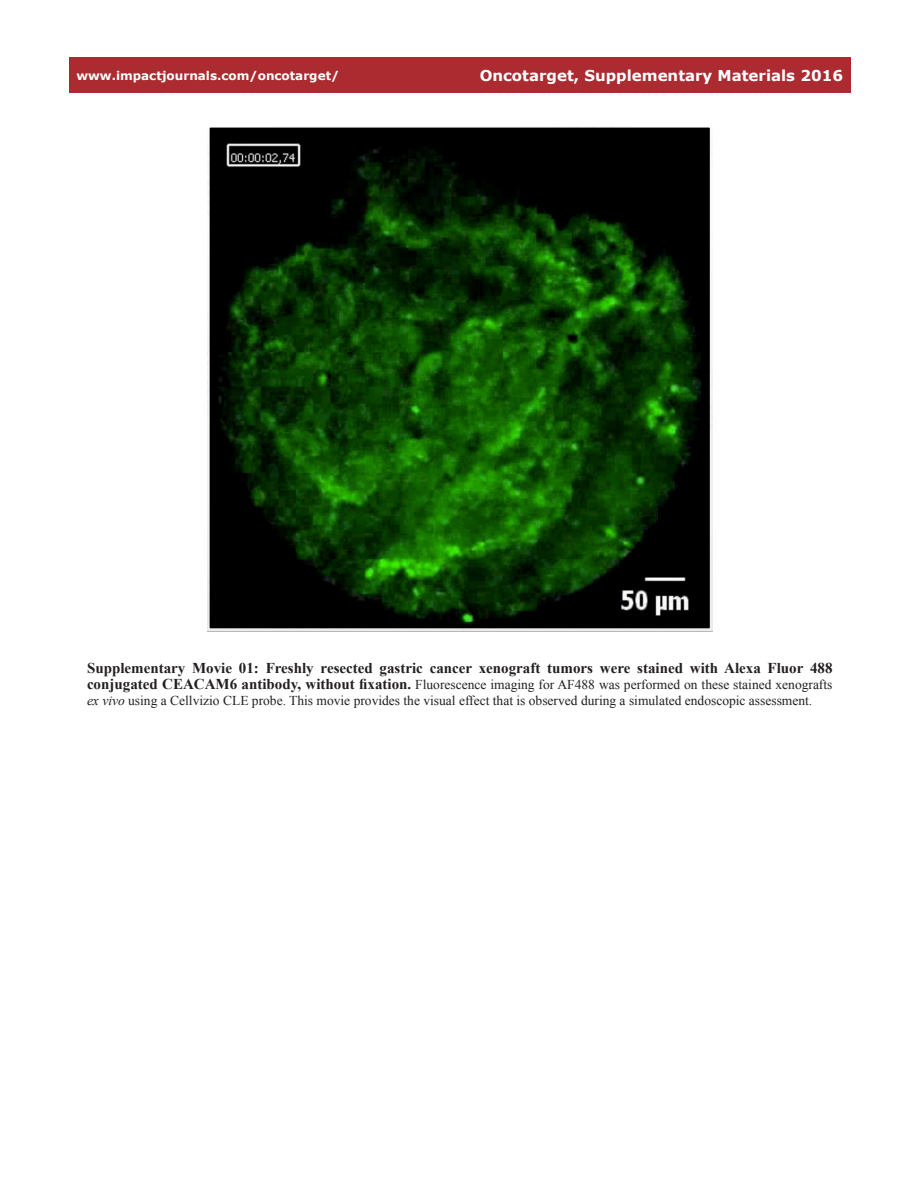
<style>
.page{position:relative;width:918px;height:1188px;background:#fff}
.page>*{position:absolute;margin:0;border:0;box-sizing:border-box;transform-origin:0 0}
.figuretext{font:700 15px "Times New Roman";color:#231f20}
.t1{font:700 15px "Verdana";color:#fff}
.figuretext-2{font:13.5px/16.2px "Times New Roman";color:#231f20}
.t2{font:700 12px "Verdana";color:#fff}
.s1{font-weight:700;font-size:15px}
.s2{font-style:italic}
</style>
<div class="page">
<div style="left:69px;top:57px;width:781px;height:36px;background:#ac2b31"></div>
<img style="left:207px;top:127px;width:505px;height:504px">
<p class="t2" style="left:76px;top:67px;width:264px">www.impactjournals.com/oncotarget/</p>
<p class="t1" style="left:480px;top:65px;width:365px">Oncotarget, Supplementary Materials 2016</p>
<p class="figuretext" style="left:87px;top:657px;width:747px">Supplementary Movie 01: Freshly resected gastric cancer xenograft tumors were stained with Alexa Fluor 488</p>
<p class="figuretext-2" style="left:87px;top:676px;width:747px"><span class="s1">conjugated CEACAM6 antibody, without fixation.</span> Fluorescence imaging for AF488 was performed on these stained xenografts <span class="s2">ex vivo</span> using a Cellvizio CLE probe. This movie provides the visual effect that is observed during a simulated endoscopic assessment.</p>
</div>
